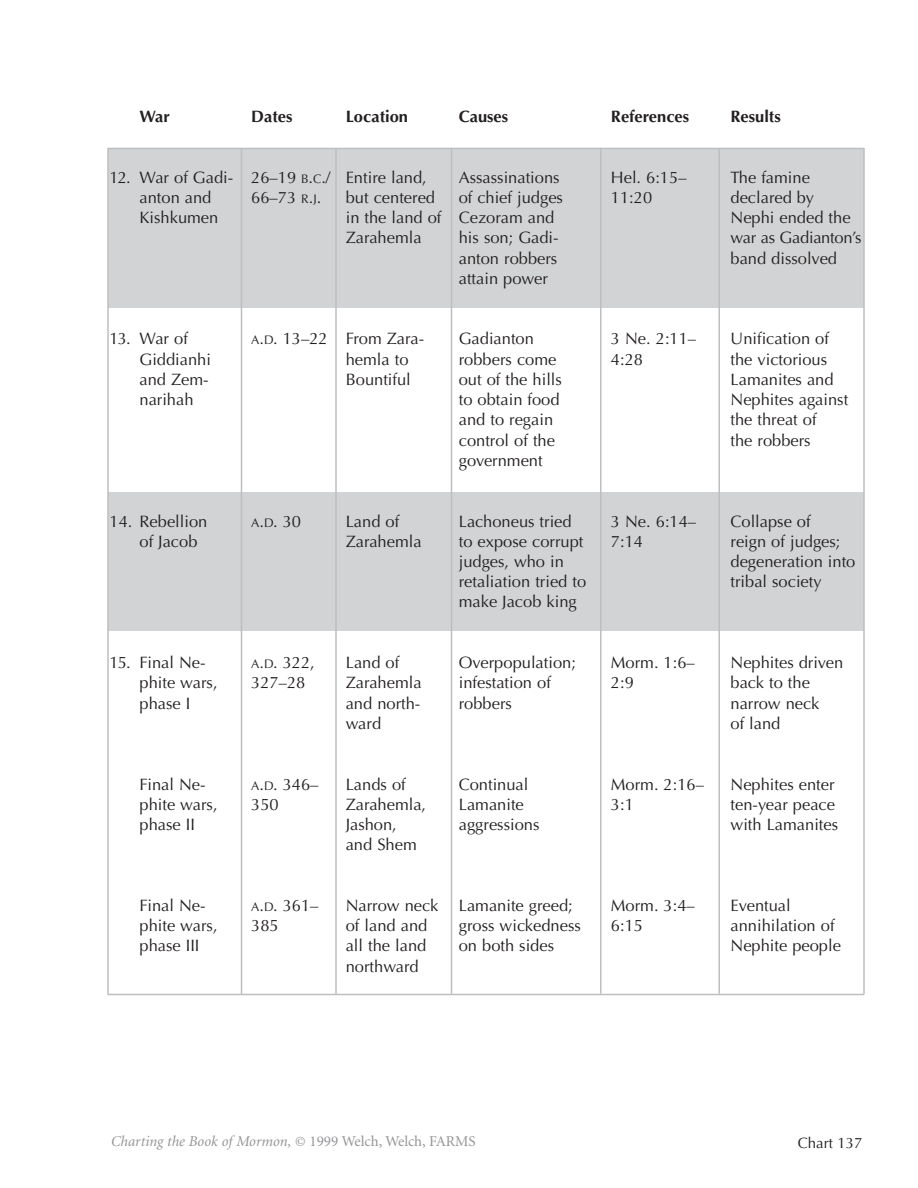
<style>
.page{position:relative;width:918px;height:1188px;background:#fff}
.page>*{position:absolute;margin:0;border:0;box-sizing:border-box;transform-origin:0 0}
.t1{font:16.5px "Optima";color:#231f1f}
.t2{font:700 16.5px "Optima";color:#231f1f}
.t3{font:italic 15px "Minion";color:#939497}
.t4{font:15px "Optima";color:#231f1f}
.s1{font-size:12.3px}
.s2{font-style:normal}
</style>
<div class="page">
<div style="left:108px;top:148px;width:756px;height:160px;background:#d1d3d5"></div>
<div style="left:108px;top:492px;width:756px;height:139px;background:#d1d3d5"></div>
<hr style="left:108px;top:994px;width:756px;height:1px;background:#bcbec0">
<hr style="left:108px;top:148px;width:756px;height:1px;background:#bcbec0">
<hr style="left:107px;top:148px;width:2px;height:846px;background:#bcbec0">
<hr style="left:241px;top:148px;width:1px;height:846px;background:#bcbec0">
<hr style="left:335px;top:148px;width:2px;height:846px;background:#bcbec0">
<hr style="left:451px;top:148px;width:1px;height:846px;background:#bcbec0">
<hr style="left:600px;top:148px;width:2px;height:846px;background:#bcbec0">
<hr style="left:718px;top:148px;width:2px;height:846px;background:#bcbec0">
<hr style="left:863px;top:148px;width:2px;height:846px;background:#bcbec0">
<p class="t2" style="left:140px;top:109px;width:32px">War</p>
<p class="t2" style="left:251px;top:109px;width:43px">Dates</p>
<p class="t2" style="left:346px;top:109px;width:64px">Location</p>
<p class="t2" style="left:459px;top:109px;width:51px">Causes</p>
<p class="t2" style="left:611px;top:109px;width:80px">References</p>
<p class="t2" style="left:730px;top:109px;width:52px">Results</p>
<p class="t1" style="left:110px;top:170px;width:319px">12. War of Gadi- 26–19 <span class="s1">B</span>.<span class="s1">C</span>./ Entire land,</p>
<p class="t1" style="left:459px;top:170px;width:102px">Assassinations</p>
<p class="t1" style="left:611px;top:170px;width:77px">Hel. 6:15–</p>
<p class="t1" style="left:731px;top:170px;width:81px">The famine</p>
<p class="t1" style="left:140px;top:190px;width:73px">anton and</p>
<p class="t1" style="left:251px;top:190px;width:72px">66–73 <span class="s1">R</span>.<span class="s1">J</span>.</p>
<p class="t1" style="left:346px;top:190px;width:91px">but centered</p>
<p class="t1" style="left:459px;top:190px;width:106px">of chief judges</p>
<p class="t1" style="left:611px;top:190px;width:43px">11:20</p>
<p class="t1" style="left:731px;top:190px;width:85px">declared by</p>
<p class="t1" style="left:140px;top:211px;width:80px">Kishkumen</p>
<p class="t1" style="left:346px;top:211px;width:210px">in the land of Cezoram and</p>
<p class="t1" style="left:731px;top:211px;width:122px">Nephi ended the</p>
<p class="t1" style="left:346px;top:231px;width:77px">Zarahemla</p>
<p class="t1" style="left:459px;top:231px;width:101px">his son; Gadi-</p>
<p class="t1" style="left:731px;top:231px;width:133px">war as Gadianton’s</p>
<p class="t1" style="left:459px;top:251px;width:100px">anton robbers</p>
<p class="t1" style="left:731px;top:251px;width:108px">band dissolved</p>
<p class="t1" style="left:459px;top:271px;width:91px">attain power</p>
<p class="t1" style="left:110px;top:332px;width:80px">13. War of</p>
<p class="t1" style="left:251px;top:332px;width:174px"><span class="s1">A</span>.<span class="s1">D</span>. 13–22 From Zara-</p>
<p class="t1" style="left:459px;top:332px;width:77px">Gadianton</p>
<p class="t1" style="left:611px;top:332px;width:87px">3 Ne. 2:11–</p>
<p class="t1" style="left:731px;top:332px;width:100px">Unification of</p>
<p class="t1" style="left:139px;top:352px;width:73px">Giddianhi</p>
<p class="t1" style="left:346px;top:352px;width:64px">hemla to</p>
<p class="t1" style="left:459px;top:352px;width:99px">robbers come</p>
<p class="t1" style="left:611px;top:352px;width:34px">4:28</p>
<p class="t1" style="left:731px;top:352px;width:98px">the victorious</p>
<p class="t1" style="left:139px;top:372px;width:71px">and Zem-</p>
<p class="t1" style="left:346px;top:372px;width:67px">Bountiful</p>
<p class="t1" style="left:459px;top:372px;width:105px">out of the hills</p>
<p class="t1" style="left:731px;top:372px;width:105px">Lamanites and</p>
<p class="t1" style="left:139px;top:393px;width:56px">narihah</p>
<p class="t1" style="left:459px;top:393px;width:102px">to obtain food</p>
<p class="t1" style="left:731px;top:393px;width:119px">Nephites against</p>
<p class="t1" style="left:459px;top:413px;width:96px">and to regain</p>
<p class="t1" style="left:730px;top:413px;width:88px">the threat of</p>
<p class="t1" style="left:459px;top:433px;width:98px">control of the</p>
<p class="t1" style="left:731px;top:433px;width:82px">the robbers</p>
<p class="t1" style="left:459px;top:453px;width:85px">government</p>
<p class="t1" style="left:109px;top:514px;width:99px">14. Rebellion</p>
<p class="t1" style="left:251px;top:514px;width:51px"><span class="s1">A</span>.<span class="s1">D</span>. 30</p>
<p class="t1" style="left:346px;top:514px;width:55px">Land of</p>
<p class="t1" style="left:459px;top:514px;width:114px">Lachoneus tried</p>
<p class="t1" style="left:611px;top:514px;width:87px">3 Ne. 6:14–</p>
<p class="t1" style="left:731px;top:514px;width:82px">Collapse of</p>
<p class="t1" style="left:139px;top:534px;width:60px">of Jacob</p>
<p class="t1" style="left:346px;top:534px;width:77px">Zarahemla</p>
<p class="t1" style="left:459px;top:534px;width:126px">to expose corrupt</p>
<p class="t1" style="left:611px;top:534px;width:34px">7:14</p>
<p class="t1" style="left:731px;top:534px;width:112px">reign of judges;</p>
<p class="t1" style="left:459px;top:555px;width:107px">judges, who in</p>
<p class="t1" style="left:731px;top:555px;width:126px">degeneration into</p>
<p class="t1" style="left:459px;top:575px;width:129px">retaliation tried to</p>
<p class="t1" style="left:731px;top:575px;width:93px">tribal society</p>
<p class="t1" style="left:459px;top:595px;width:120px">make Jacob king</p>
<p class="t1" style="left:109px;top:656px;width:98px">15. Final Ne-</p>
<p class="t1" style="left:251px;top:656px;width:65px"><span class="s1">A</span>.<span class="s1">D</span>. 322,</p>
<p class="t1" style="left:346px;top:656px;width:55px">Land of</p>
<p class="t1" style="left:459px;top:656px;width:119px">Overpopulation;</p>
<p class="t1" style="left:611px;top:656px;width:85px">Morm. 1:6–</p>
<p class="t1" style="left:731px;top:656px;width:114px">Nephites driven</p>
<p class="t1" style="left:139px;top:676px;width:80px">phite wars,</p>
<p class="t1" style="left:251px;top:676px;width:56px">327–28</p>
<p class="t1" style="left:346px;top:676px;width:77px">Zarahemla</p>
<p class="t1" style="left:459px;top:676px;width:94px">infestation of</p>
<p class="t1" style="left:611px;top:676px;width:24px">2:9</p>
<p class="t1" style="left:731px;top:676px;width:81px">back to the</p>
<p class="t1" style="left:139px;top:696px;width:52px">phase I</p>
<p class="t1" style="left:346px;top:696px;width:76px">and north-</p>
<p class="t1" style="left:459px;top:696px;width:55px">robbers</p>
<p class="t1" style="left:731px;top:696px;width:90px">narrow neck</p>
<p class="t1" style="left:346px;top:716px;width:37px">ward</p>
<p class="t1" style="left:731px;top:716px;width:51px">of land</p>
<p class="t1" style="left:139px;top:777px;width:68px">Final Ne-</p>
<p class="t1" style="left:251px;top:777px;width:69px"><span class="s1">A</span>.<span class="s1">D</span>. 346–</p>
<p class="t1" style="left:346px;top:777px;width:62px">Lands of</p>
<p class="t1" style="left:459px;top:777px;width:71px">Continual</p>
<p class="t1" style="left:611px;top:777px;width:95px">Morm. 2:16–</p>
<p class="t1" style="left:731px;top:777px;width:106px">Nephites enter</p>
<p class="t1" style="left:139px;top:797px;width:80px">phite wars,</p>
<p class="t1" style="left:251px;top:797px;width:29px">350</p>
<p class="t1" style="left:346px;top:797px;width:82px">Zarahemla,</p>
<p class="t1" style="left:459px;top:797px;width:67px">Lamanite</p>
<p class="t1" style="left:611px;top:797px;width:24px">3:1</p>
<p class="t1" style="left:731px;top:797px;width:106px">ten-year peace</p>
<p class="t1" style="left:139px;top:818px;width:57px">phase II</p>
<p class="t1" style="left:346px;top:818px;width:53px">Jashon,</p>
<p class="t1" style="left:459px;top:818px;width:82px">aggressions</p>
<p class="t1" style="left:730px;top:818px;width:109px">with Lamanites</p>
<p class="t1" style="left:346px;top:838px;width:73px">and Shem</p>
<p class="t1" style="left:139px;top:898px;width:68px">Final Ne-</p>
<p class="t1" style="left:251px;top:898px;width:69px"><span class="s1">A</span>.<span class="s1">D</span>. 361–</p>
<p class="t1" style="left:346px;top:898px;width:229px">Narrow neck Lamanite greed;</p>
<p class="t1" style="left:611px;top:898px;width:85px">Morm. 3:4–</p>
<p class="t1" style="left:731px;top:898px;width:62px">Eventual</p>
<p class="t1" style="left:139px;top:919px;width:80px">phite wars,</p>
<p class="t1" style="left:251px;top:919px;width:29px">385</p>
<p class="t1" style="left:346px;top:919px;width:83px">of land and</p>
<p class="t1" style="left:459px;top:919px;width:124px">gross wickedness</p>
<p class="t1" style="left:611px;top:919px;width:34px">6:15</p>
<p class="t1" style="left:731px;top:919px;width:106px">annihilation of</p>
<p class="t1" style="left:139px;top:939px;width:62px">phase III</p>
<p class="t1" style="left:346px;top:939px;width:82px">all the land</p>
<p class="t1" style="left:459px;top:939px;width:97px">on both sides</p>
<p class="t1" style="left:731px;top:939px;width:112px">Nephite people</p>
<p class="t1" style="left:346px;top:959px;width:75px">northward</p>
<p class="t3" style="left:111px;top:1135px;width:366px">Charting the Book of Mormon, <span class="s2">© 1999 Welch, Welch, FARMS</span></p>
<p class="t4" style="left:798px;top:1137px;width:66px">Chart 137</p>
</div>
